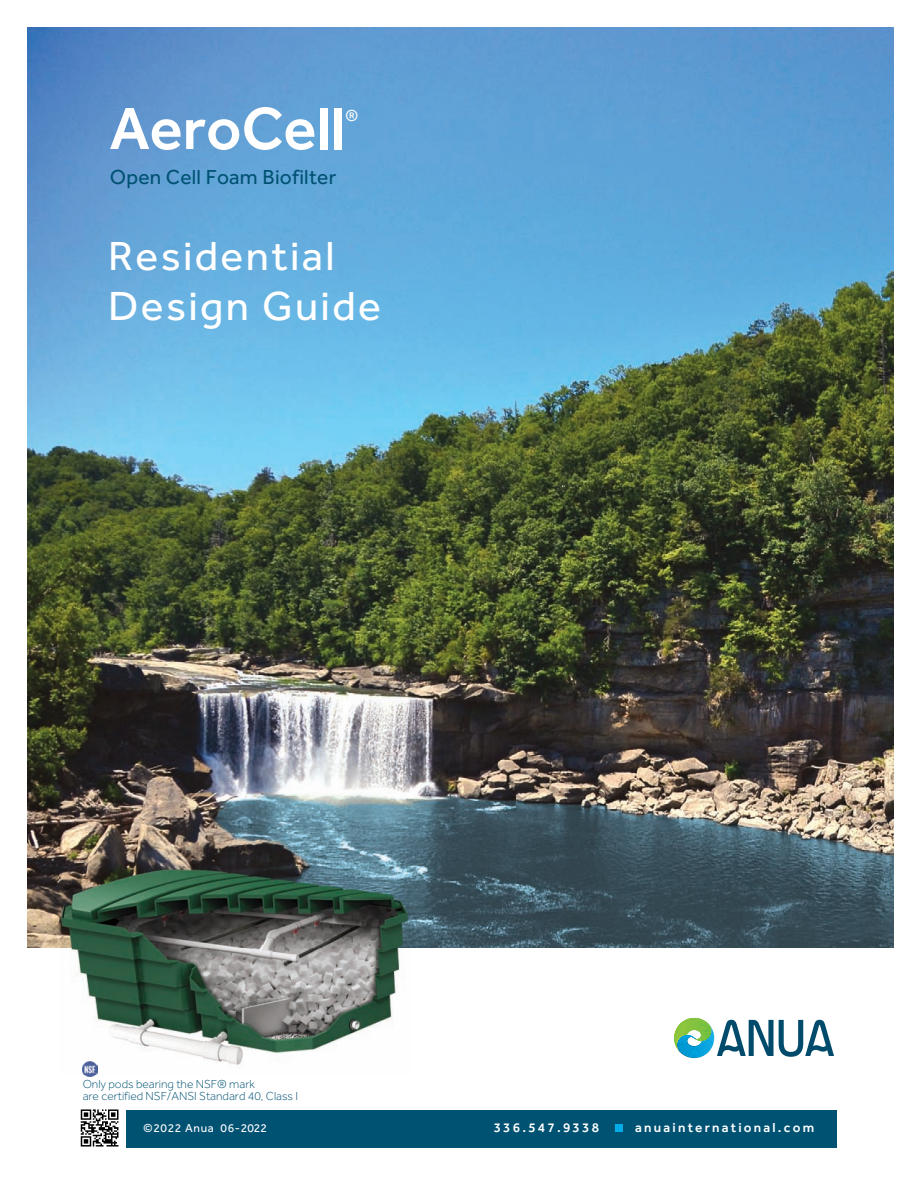
<style>
.page{position:relative;width:918px;height:1188px;background:#fff}
.page>*{position:absolute;margin:0;border:0;box-sizing:border-box;transform-origin:0 0}
.t1{font:500 61.5px "Effra";color:#fff}
.t2{font:42px/50.4px "Effra";letter-spacing:.055em;color:#fff}
.t3{font:21px "Effra";letter-spacing:.01em;color:#005273}
.t4{font:16.5px "Effra";color:#fff}
.t5{font:500 13.5px "Effra";letter-spacing:.165em;color:#fff}
.t6{font:300 12px/12px "Effra";color:#005273}
.t7{font:12px "Effra";letter-spacing:.055em;color:#fff}
</style>
<div class="page">
<img style="left:27px;top:27px;width:866px;height:920px">
<svg style="left:674px;top:1018px;width:160px;height:40px"></svg>
<img style="left:80px;top:1109px;width:39px;height:38px">
<div style="left:127px;top:1110px;width:710px;height:38px;background:#005273"></div>
<div style="left:615px;top:1124px;width:8px;height:8px;background:#00abe7"></div>
<img style="left:83px;top:1074px;width:14px;height:3px">
<img style="left:60px;top:866px;width:352px;height:208px">
<img style="left:82px;top:1062px;width:15px;height:12px">
<h1 class="t1" style="left:110px;top:92px;width:237px">AeroCell</h1>
<h3 class="t4" style="left:345px;top:106px;width:15px">®</h3>
<h3 class="t3" style="left:110px;top:164px;width:228px">Open Cell Foam Biofilter</h3>
<h2 class="t2" style="left:108px;top:230px;width:275px">Residential<br>Design Guide</h2>
<p class="t6" style="left:83px;top:1078px;width:217px">Only pods bearing the NSF® mark<br>are certified NSF/ANSI Standard 40, Class I</p>
<p class="t7" style="left:143px;top:1121px;width:125px">©2022 Anua 06-2022</p>
<p class="t5" style="left:494px;top:1119px;width:107px">336.547.9338</p>
<p class="t5" style="left:635px;top:1119px;width:180px">anuainternational.com</p>
</div>
